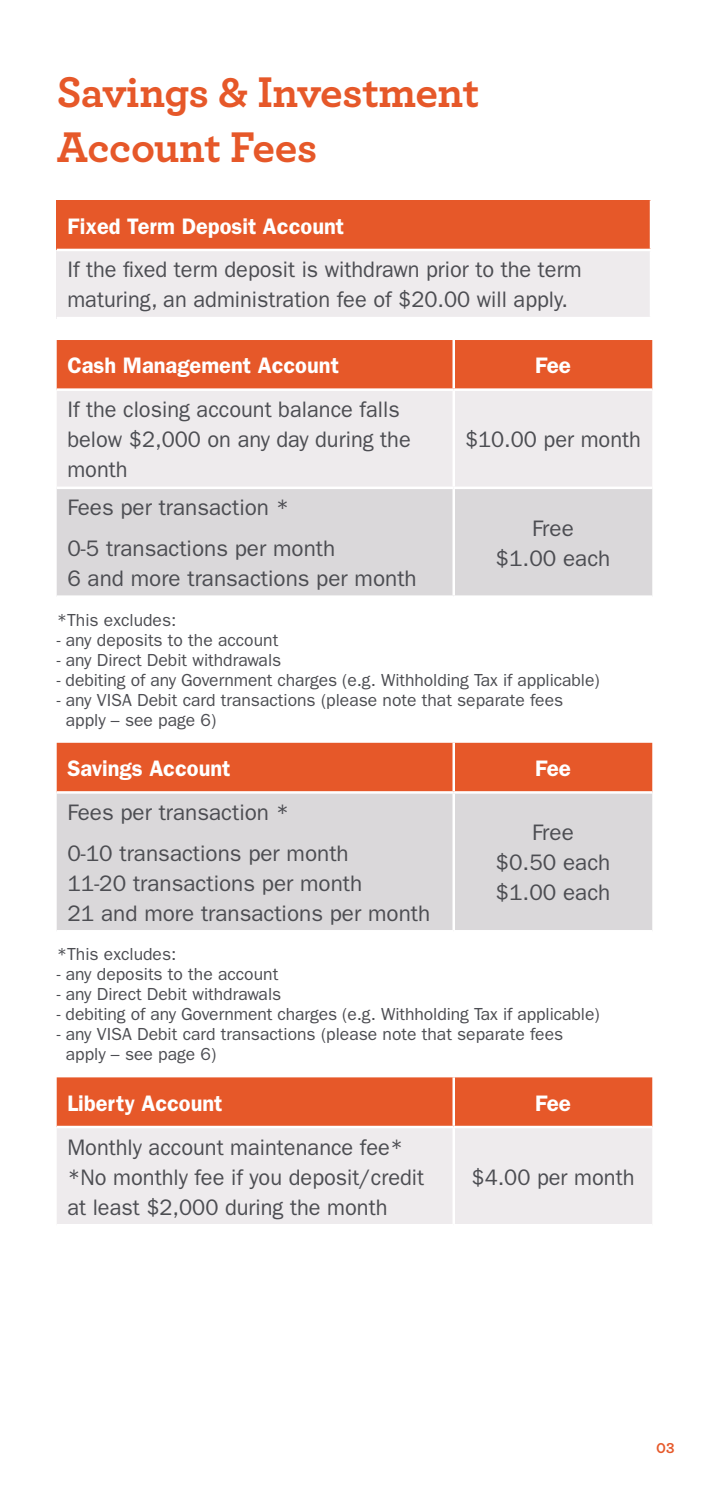
<style>
.page{position:relative;width:709px;height:1489px;background:#fff}
.page>*{position:absolute;margin:0;border:0;box-sizing:border-box;transform-origin:0 0}
._1_headline_-_N{font:700 45px/55px "Archer";letter-spacing:-.01em;color:#e65829}
._4_text{font:22.5px/30px "Franklin Gothic";color:#4c4d52}
._4_text-2{font:600 22.5px "Franklin Gothic";color:#fff}
._6_disclaimer{font:17.5px/20px "Franklin Gothic";color:#4c4d52}
.t1{font:700 15px "Archer";color:#e65829}
</style>
<div class="page">
<div style="left:57px;top:200px;width:594px;height:50px;background:#e65829"></div>
<div style="left:57px;top:250px;width:594px;height:68px;background:#eeebed"></div>
<hr style="left:649px;top:200px;width:3px;height:49px;background:#fff">
<hr style="left:57px;top:249px;width:595px;height:2px;background:#fff">
<hr style="left:649px;top:251px;width:3px;height:66px;background:#fff">
<hr style="left:57px;top:317px;width:595px;height:2px;background:#fff">
<div style="left:57px;top:340px;width:595px;height:48px;background:#e65829"></div>
<div style="left:57px;top:391px;width:595px;height:95px;background:#eeebed"></div>
<div style="left:57px;top:489px;width:595px;height:106px;background:#dad8da"></div>
<hr style="left:452px;top:340px;width:3px;height:48px;background:#fff">
<hr style="left:452px;top:391px;width:3px;height:95px;background:#fff">
<hr style="left:452px;top:489px;width:3px;height:106px;background:#fff">
<div style="left:57px;top:742px;width:595px;height:49px;background:#e65829"></div>
<div style="left:57px;top:793px;width:595px;height:137px;background:#dad8da"></div>
<hr style="left:452px;top:742px;width:3px;height:49px;background:#fff">
<hr style="left:452px;top:793px;width:3px;height:137px;background:#fff">
<div style="left:57px;top:1077px;width:595px;height:48px;background:#e65829"></div>
<div style="left:57px;top:1128px;width:595px;height:95px;background:#eeebed"></div>
<hr style="left:452px;top:1077px;width:3px;height:48px;background:#fff">
<hr style="left:452px;top:1128px;width:3px;height:95px;background:#fff">
<p class="_1_headline_-_N" style="left:57px;top:62px;width:424px">Savings &amp; Investment<br>Account Fees</p>
<p class="_4_text-2" style="left:67px;top:212px;width:278px">Fixed Term Deposit Account</p>
<p class="_4_text" style="left:67px;top:255px;width:516px">If the fixed term deposit is withdrawn prior to the term maturing, an administration fee of $20.00 will apply.</p>
<p class="_4_text-2" style="left:67px;top:352px;width:273px">Cash Management Account</p>
<p class="_4_text-2" style="left:535px;top:352px;width:38px">Fee</p>
<p class="_4_text" style="left:67px;top:394px;width:345px">If the closing account balance falls below $2,000 on any day during the month</p>
<p class="_4_text" style="left:465px;top:424px;width:177px">$10.00 per month</p>
<p class="_4_text" style="left:67px;top:493px;width:223px">Fees per transaction *</p>
<p class="_4_text" style="left:67px;top:533px;width:351px">0-5 transactions per month<br>6 and more transactions per month</p>
<p class="_4_text" style="left:495px;top:513px;width:116px;text-align:center">Free<br>$1.00 each</p>
<p class="_6_disclaimer" style="left:57px;top:609px;width:121px">*This excludes:</p>
<p class="_6_disclaimer" style="left:57px;top:629px;width:223px">- any deposits to the account</p>
<p class="_6_disclaimer" style="left:57px;top:649px;width:226px">- any Direct Debit withdrawals</p>
<p class="_6_disclaimer" style="left:57px;top:669px;width:544px">- debiting of any Government charges (e.g. Withholding Tax if applicable)</p>
<p class="_6_disclaimer" style="left:66px;top:689px;width:499px;text-indent:-9px">- any VISA Debit card transactions (please note that separate fees apply – see page 6)</p>
<p class="_4_text-2" style="left:67px;top:755px;width:165px">Savings Account</p>
<p class="_4_text-2" style="left:535px;top:755px;width:38px">Fee</p>
<p class="_4_text" style="left:67px;top:797px;width:223px">Fees per transaction *</p>
<p class="_4_text" style="left:67px;top:838px;width:364px">0-10 transactions per month<br>11-20 transactions per month<br>21 and more transactions per month</p>
<p class="_4_text" style="left:495px;top:817px;width:116px;text-align:center">Free<br>$0.50 each $1.00 each</p>
<p class="_6_disclaimer" style="left:57px;top:944px;width:121px">*This excludes:</p>
<p class="_6_disclaimer" style="left:57px;top:964px;width:223px">- any deposits to the account</p>
<p class="_6_disclaimer" style="left:57px;top:984px;width:226px">- any Direct Debit withdrawals</p>
<p class="_6_disclaimer" style="left:57px;top:1004px;width:544px">- debiting of any Government charges (e.g. Withholding Tax if applicable)</p>
<p class="_6_disclaimer" style="left:66px;top:1024px;width:499px;text-indent:-9px">- any VISA Debit card transactions (please note that separate fees apply – see page 6)</p>
<p class="_4_text-2" style="left:67px;top:1089px;width:157px">Liberty Account</p>
<p class="_4_text-2" style="left:535px;top:1089px;width:38px">Fee</p>
<p class="_4_text" style="left:67px;top:1131px;width:358px">Monthly account maintenance fee* *No monthly fee if you deposit/credit at least $2,000 during the month</p>
<p class="_4_text" style="left:471px;top:1161px;width:164px">$4.00 per month</p>
<p class="t1" style="left:656px;top:1435px;width:20px">03</p>
</div>
